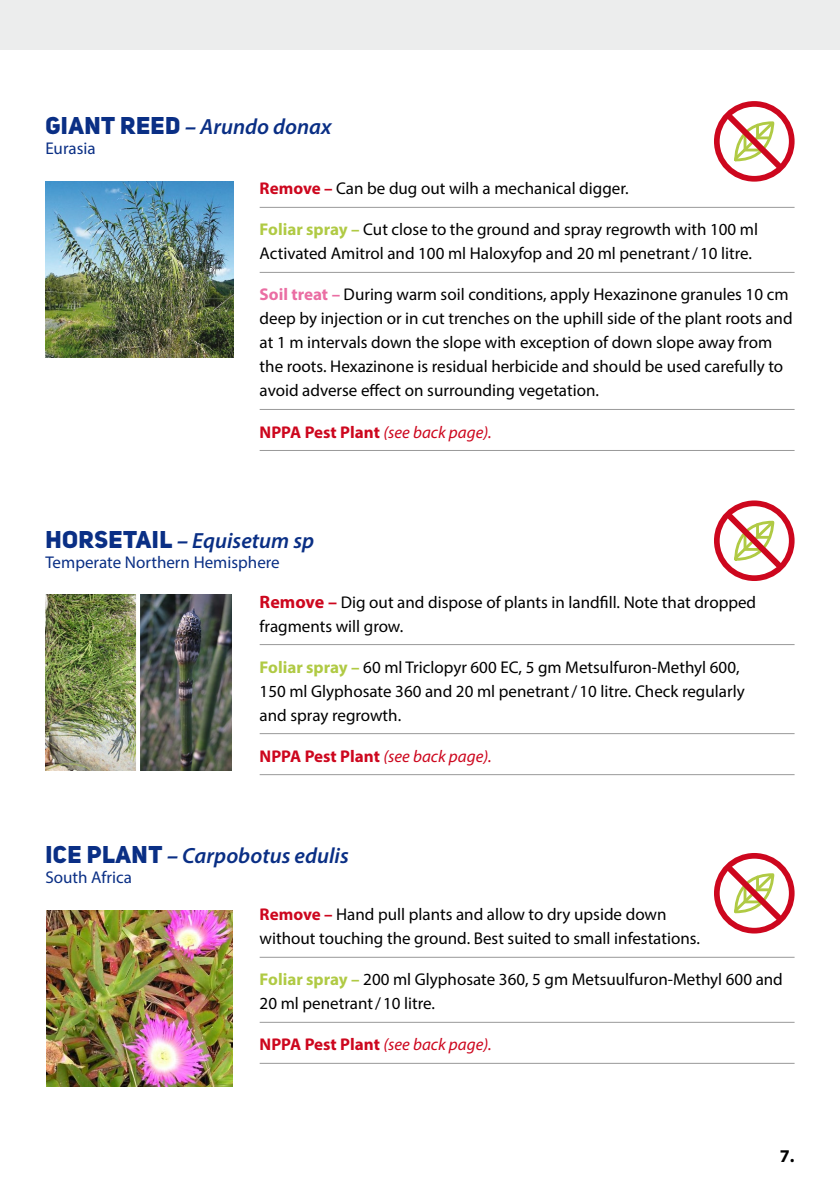
<style>
.page{position:relative;width:840px;height:1191px;background:#fff}
.page>*{position:absolute;margin:0;border:0;box-sizing:border-box;transform-origin:0 0}
.t1{font:italic 600 22px "Myriad Pro";color:#0a2f85}
.t2{font:700 18px "Myriad Pro";color:#000}
.t3{font:17px/24px "Myriad Pro";color:#000}
.t4{font:italic 17px "Myriad Pro";color:#cd071e}
.t5{font:17px "Myriad Pro";color:#0a2f85}
.s1{font-family:"Uni Sans Heavy CAPS";font-weight:400;font-style:normal;font-size:24px}
.s2{font-weight:700}
.s3{font-weight:700;color:#cd071e}
.s4{font-weight:700;color:#b0ca44}
.s5{font-weight:700;color:#ea6ea3}
.s6{font-weight:700;font-style:normal}
.s7{font-weight:700;font-size:18px;color:#cd071e}
</style>
<div class="page">
<div style="left:0;top:0;width:839px;height:50px;background:#eceded"></div>
<img style="left:45px;top:182px;width:189px;height:176px">
<hr style="left:259px;top:207px;width:535px;height:1px;background:#999">
<hr style="left:259px;top:272px;width:535px;height:1px;background:#999">
<hr style="left:259px;top:409px;width:535px;height:1px;background:#999">
<hr style="left:259px;top:450px;width:535px;height:1px;background:#999">
<div style="left:713px;top:101px;width:81px;height:81px;border:6px solid #cd071e;border-radius:50%"></div>
<svg style="left:720px;top:108px;width:66px;height:66px"></svg>
<img style="left:140px;top:594px;width:91px;height:176px">
<img style="left:45px;top:594px;width:91px;height:176px">
<hr style="left:259px;top:644px;width:535px;height:1px;background:#999">
<hr style="left:259px;top:733px;width:535px;height:1px;background:#999">
<hr style="left:259px;top:774px;width:535px;height:1px;background:#999">
<div style="left:713px;top:500px;width:81px;height:81px;border:6px solid #cd071e;border-radius:50%"></div>
<svg style="left:720px;top:508px;width:66px;height:66px"></svg>
<img style="left:46px;top:910px;width:186px;height:176px">
<hr style="left:259px;top:956px;width:535px;height:1px;background:#999">
<hr style="left:259px;top:1021px;width:535px;height:1px;background:#999">
<hr style="left:259px;top:1062px;width:535px;height:1px;background:#999">
<div style="left:713px;top:853px;width:81px;height:80px;border:6px solid #cd071e;border-radius:50%"></div>
<svg style="left:720px;top:860px;width:66px;height:66px"></svg>
<p class="t1" style="left:45px;top:113px;width:287px"><span class="s1">GIANT REED</span> <span class="s2">–</span> Arundo donax</p>
<p class="t5" style="left:45px;top:138px;width:52px">Eurasia</p>
<p class="t3" style="left:259px;top:176px;width:370px"><span class="s3">Remove –</span> Can be dug out wilh a mechanical digger.</p>
<p class="t3" style="left:259px;top:217px;width:499px"><span class="s4">Foliar spray –</span> Cut close to the ground and spray regrowth with 100 ml<br>Activated Amitrol and 100 ml Haloxyfop and 20 ml penetrant/10 litre.</p>
<p class="t3" style="left:259px;top:282px;width:534px"><span class="s5">Soil treat –</span> During warm soil conditions, apply Hexazinone granules 10 cm deep by injection or in cut trenches on the uphill side of the plant roots and at 1 m intervals down the slope with exception of down slope away from the roots. Hexazinone is residual herbicide and should be used carefully to avoid adverse effect on surrounding vegetation.</p>
<p class="t4" style="left:259px;top:421px;width:233px"><span class="s6">NPPA Pest Plant</span> (see back page).</p>
<p class="t1" style="left:45px;top:527px;width:270px"><span class="s1">HORSETAIL</span> <span class="s2">–</span> Equisetum sp</p>
<p class="t5" style="left:45px;top:552px;width:236px">Temperate Northern Hemisphere</p>
<p class="t3" style="left:259px;top:589px;width:497px"><span class="s7">Remove –</span> Dig out and dispose of plants in landfill. Note that dropped fragments will grow.</p>
<p class="t3" style="left:259px;top:654px;width:486px"><span class="s4">Foliar spray –</span> 60 ml Triclopyr 600 EC, 5 gm Metsulfuron-Methyl 600,<br>150 ml Glyphosate 360 and 20 ml penetrant/10 litre. Check regularly and spray regrowth.</p>
<p class="t4" style="left:259px;top:745px;width:233px"><span class="s6">NPPA Pest Plant</span> (see back page).</p>
<p class="t1" style="left:45px;top:841px;width:305px"><span class="s1">ICE PLANT</span> <span class="s2">–</span> Carpobotus edulis</p>
<p class="t5" style="left:45px;top:866px;width:88px">South Africa</p>
<p class="t3" style="left:259px;top:902px;width:441px"><span class="s3">Remove –</span> Hand pull plants and allow to dry upside down without touching the ground. Best suited to small infestations.</p>
<p class="t3" style="left:259px;top:967px;width:524px"><span class="s4">Foliar spray –</span> 200 ml Glyphosate 360, 5 gm Metsuulfuron-Methyl 600 and<br>20 ml penetrant/10 litre.</p>
<p class="t4" style="left:259px;top:1034px;width:233px"><span class="s6">NPPA Pest Plant</span> (see back page).</p>
<p class="t2" style="left:779px;top:1144px;width:16px">7.</p>
</div>
